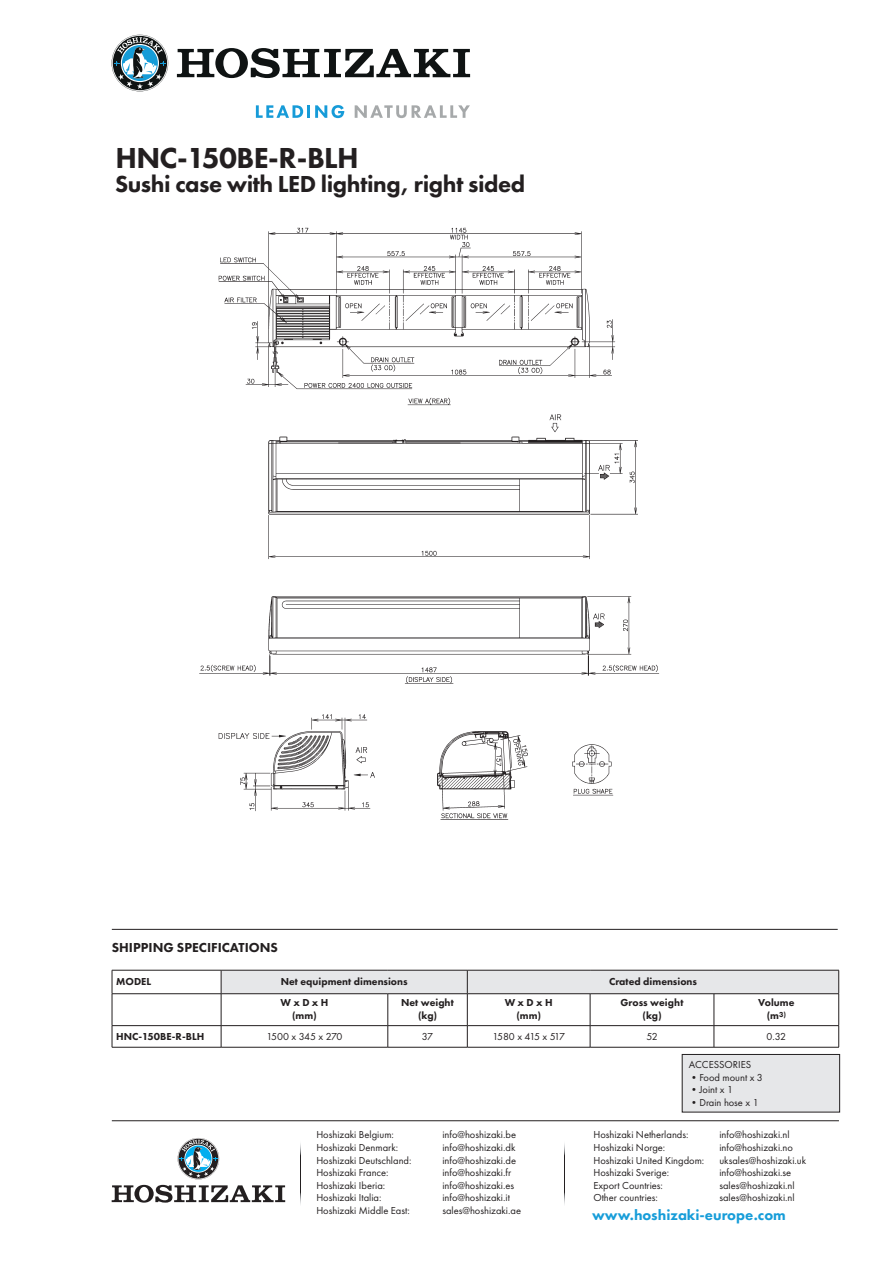
<style>
.page{position:relative;width:893px;height:1263px;background:#fff}
.page>*{position:absolute;margin:0;border:0;box-sizing:border-box;transform-origin:0 0}
.t1{font:800 30px "Futura PT";letter-spacing:-.02em;color:#231f20}
.t2{font:800 24px "Futura PT";letter-spacing:-.02em;color:#231f20}
.t3{font:800 15px "Futura PT";color:#179dd9}
.t4{font:800 13.5px "Futura PT";color:#231f20}
.t5{font:10.5px "Futura PT";color:#231f20}
.t6{font:800 10.5px "Futura PT";color:#231f20}
.t7{font:10.5px "Futura PT";letter-spacing:-.05em;color:#231f20}
.t8{font:10.5px "Futura PT";letter-spacing:-.11em;color:#231f20}
.s1{font-size:7.5px}
</style>
<div class="page">
<hr style="left:112px;top:1120px;width:727px;height:1px;background:#231f20">
<img style="left:300px;top:1143px;width:1px;height:62px">
<img style="left:564px;top:1143px;width:1px;height:62px">
<hr style="left:112px;top:929px;width:726px;height:1px;background:#231f20">
<div style="left:682px;top:1054px;width:158px;height:58px;background:#e6e7e9"></div>
<div style="left:682px;top:1054px;width:158px;height:58px;border:1px solid #231f20"></div>
<svg style="left:256px;top:105px;width:88px;height:13px"></svg>
<svg style="left:355px;top:105px;width:115px;height:13px"></svg>
<svg style="left:112px;top:35px;width:56px;height:56px"></svg>
<svg style="left:177px;top:48px;width:293px;height:30px"></svg>
<svg style="left:112px;top:1185px;width:173px;height:17px"></svg>
<svg style="left:178px;top:1138px;width:41px;height:41px"></svg>
<hr style="left:112px;top:970px;width:109px;height:1px;background:#231f20">
<svg style="left:112px;top:970px;width:1px;height:23px"></svg>
<div style="left:221px;top:970px;width:618px;height:23px;background:#e6e7e9"></div>
<hr style="left:112px;top:993px;width:109px;height:1px;background:#231f20">
<hr style="left:112px;top:994px;width:1px;height:31px;background:#231f20">
<hr style="left:221px;top:993px;width:167px;height:1px;background:#231f20">
<hr style="left:221px;top:994px;width:1px;height:31px;background:#231f20">
<hr style="left:388px;top:993px;width:79px;height:1px;background:#231f20">
<hr style="left:388px;top:994px;width:1px;height:31px;background:#231f20">
<hr style="left:467px;top:993px;width:123px;height:1px;background:#231f20">
<hr style="left:467px;top:994px;width:1px;height:31px;background:#231f20">
<hr style="left:590px;top:993px;width:124px;height:1px;background:#231f20">
<hr style="left:590px;top:994px;width:1px;height:31px;background:#231f20">
<hr style="left:714px;top:993px;width:125px;height:1px;background:#231f20">
<hr style="left:714px;top:994px;width:1px;height:31px;background:#231f20">
<hr style="left:838px;top:994px;width:1px;height:31px;background:#231f20">
<hr style="left:112px;top:1025px;width:109px;height:1px;background:#231f20">
<svg style="left:112px;top:1026px;width:1px;height:21px"></svg>
<hr style="left:221px;top:1025px;width:167px;height:1px;background:#231f20">
<svg style="left:221px;top:1026px;width:1px;height:21px"></svg>
<hr style="left:388px;top:1025px;width:79px;height:1px;background:#231f20">
<svg style="left:388px;top:1026px;width:1px;height:21px"></svg>
<hr style="left:467px;top:1025px;width:123px;height:1px;background:#231f20">
<svg style="left:467px;top:1026px;width:1px;height:21px"></svg>
<hr style="left:590px;top:1025px;width:124px;height:1px;background:#231f20">
<svg style="left:590px;top:1026px;width:1px;height:21px"></svg>
<hr style="left:714px;top:1025px;width:125px;height:1px;background:#231f20">
<svg style="left:714px;top:1026px;width:1px;height:21px"></svg>
<svg style="left:838px;top:1026px;width:1px;height:21px"></svg>
<hr style="left:112px;top:1047px;width:109px;height:1px;background:#231f20">
<hr style="left:221px;top:1047px;width:167px;height:1px;background:#231f20">
<hr style="left:388px;top:1047px;width:79px;height:1px;background:#231f20">
<hr style="left:467px;top:1047px;width:123px;height:1px;background:#231f20">
<hr style="left:590px;top:1047px;width:124px;height:1px;background:#231f20">
<hr style="left:714px;top:1047px;width:125px;height:1px;background:#231f20">
<img style="left:199px;top:227px;width:461px;height:457px">
<div style="left:648px;top:590px;width:27px;height:20px;background:#fff"></div>
<img style="left:218px;top:714px;width:310px;height:106px">
<img style="left:572px;top:744px;width:42px;height:52px">
<p class="t1" style="left:115px;top:139px;width:245px">HNC-150BE-R-BLH</p>
<p class="t2" style="left:115px;top:169px;width:412px">Sushi case with LED lighting, right sided</p>
<p class="t4" style="left:112px;top:939px;width:168px">SHIPPING SPECIFICATIONS</p>
<p class="t6" style="left:116px;top:974px;width:36px">MODEL</p>
<p class="t6" style="left:281px;top:974px;width:128px">Net equipment dimensions</p>
<p class="t6" style="left:609px;top:974px;width:89px">Crated dimensions</p>
<p class="t6" style="left:280px;top:996px;width:50px">W x D x H</p>
<p class="t6" style="left:292px;top:1008px;width:26px">(mm)</p>
<p class="t6" style="left:401px;top:996px;width:54px">Net weight</p>
<p class="t6" style="left:418px;top:1008px;width:21px">(kg)</p>
<p class="t6" style="left:621px;top:996px;width:64px">Gross weight</p>
<p class="t6" style="left:642px;top:1008px;width:21px">(kg)</p>
<p class="t6" style="left:505px;top:996px;width:50px">W x D x H</p>
<p class="t6" style="left:516px;top:1008px;width:26px">(mm)</p>
<p class="t6" style="left:758px;top:996px;width:38px">Volume</p>
<p class="t6" style="left:767px;top:1008px;width:21px">(m<span class="s1">3)</span></p>
<p class="t6" style="left:116px;top:1030px;width:90px">HNC-150BE-R-BLH</p>
<p class="t7" style="left:266px;top:1030px;width:77px">1500 x 345 x 270</p>
<p class="t5" style="left:422px;top:1030px;width:13px">37</p>
<p class="t8" style="left:492px;top:1030px;width:74px">1580 x 415 x 517</p>
<p class="t5" style="left:646px;top:1030px;width:13px">52</p>
<p class="t5" style="left:766px;top:1030px;width:21px">0.32</p>
<p class="t5" style="left:316px;top:1128px;width:79px">Hoshizaki Belgium:</p>
<p class="t5" style="left:442px;top:1128px;width:75px">info@hoshizaki.be</p>
<p class="t5" style="left:316px;top:1141px;width:83px">Hoshizaki Denmark:</p>
<p class="t5" style="left:442px;top:1141px;width:75px">info@hoshizaki.dk</p>
<p class="t5" style="left:316px;top:1154px;width:97px">Hoshizaki Deutschland:</p>
<p class="t5" style="left:442px;top:1154px;width:75px">info@hoshizaki.de</p>
<p class="t5" style="left:316px;top:1166px;width:74px">Hoshizaki France:</p>
<p class="t5" style="left:442px;top:1166px;width:70px">info@hoshizaki.fr</p>
<p class="t5" style="left:316px;top:1179px;width:70px">Hoshizaki Iberia:</p>
<p class="t5" style="left:442px;top:1179px;width:73px">info@hoshizaki.es</p>
<p class="t5" style="left:316px;top:1191px;width:67px">Hoshizaki Italia:</p>
<p class="t5" style="left:442px;top:1191px;width:69px">info@hoshizaki.it</p>
<p class="t5" style="left:316px;top:1204px;width:95px">Hoshizaki Middle East:</p>
<p class="t5" style="left:442px;top:1204px;width:80px">sales@hoshizaki.ae</p>
<p class="t5" style="left:689px;top:1058px;width:64px">ACCESSORIES</p>
<p class="t5" style="left:689px;top:1071px;width:75px">•Food mount x 3</p>
<p class="t5" style="left:689px;top:1084px;width:46px">•Joint x 1</p>
<p class="t5" style="left:689px;top:1096px;width:71px">•Drain hose x 1</p>
<p class="t5" style="left:593px;top:1128px;width:97px">Hoshizaki Netherlands:</p>
<p class="t5" style="left:719px;top:1128px;width:72px">info@hoshizaki.nl</p>
<p class="t5" style="left:593px;top:1141px;width:73px">Hoshizaki Norge:</p>
<p class="t5" style="left:719px;top:1141px;width:75px">info@hoshizaki.no</p>
<p class="t5" style="left:593px;top:1154px;width:112px">Hoshizaki United Kingdom:</p>
<p class="t5" style="left:719px;top:1154px;width:88px">uksales@hoshizaki.uk</p>
<p class="t5" style="left:593px;top:1166px;width:77px">Hoshizaki Sverige:</p>
<p class="t5" style="left:719px;top:1166px;width:73px">info@hoshizaki.se</p>
<p class="t5" style="left:593px;top:1179px;width:71px">Export Countries:</p>
<p class="t5" style="left:719px;top:1179px;width:77px">sales@hoshizaki.nl</p>
<p class="t5" style="left:593px;top:1191px;width:66px">Other countries:</p>
<p class="t5" style="left:719px;top:1191px;width:77px">sales@hoshizaki.nl</p>
<p class="t3" style="left:592px;top:1206px;width:195px">www.hoshizaki-europe.com</p>
</div>
